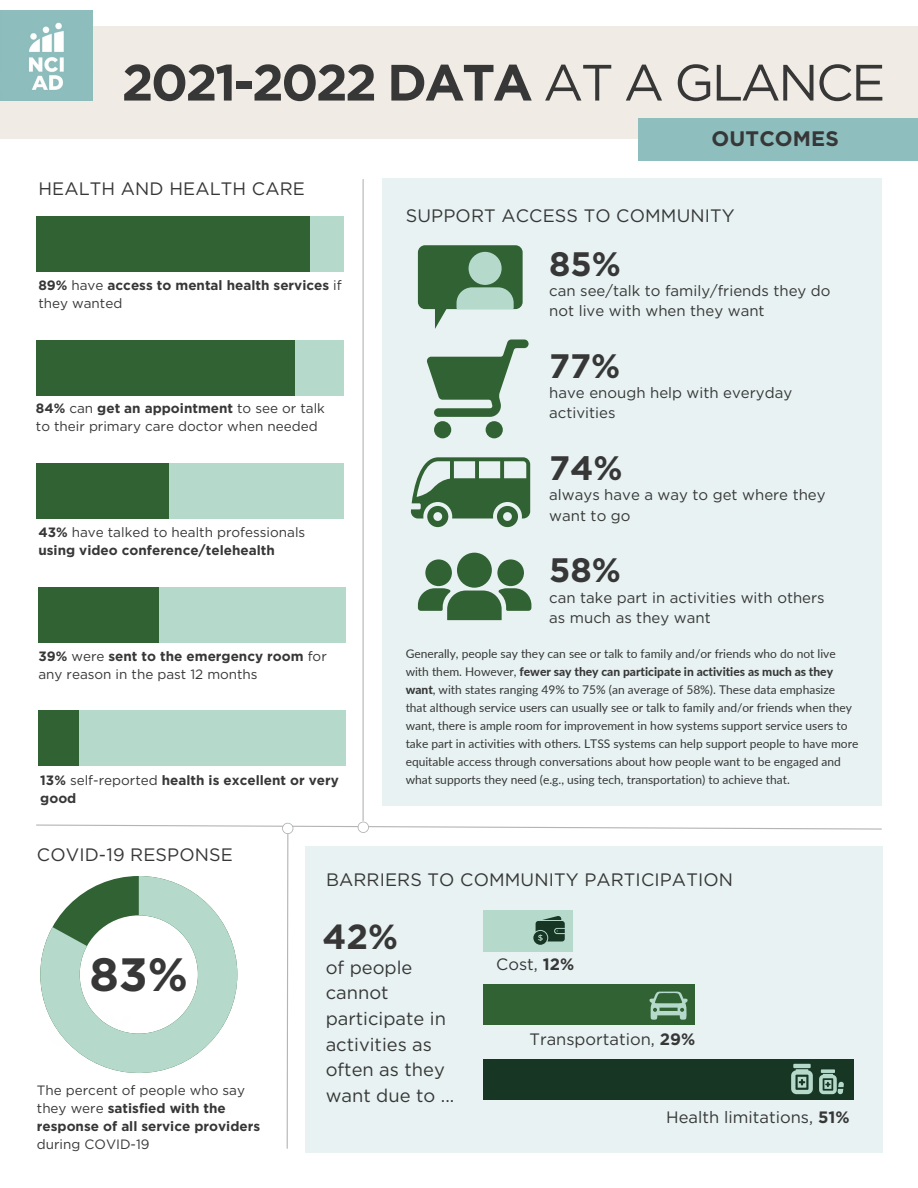
<style>
.page{position:relative;width:918px;height:1188px;background:#fff}
.page>*{position:absolute;margin:0;border:0;box-sizing:border-box;transform-origin:0 0}
.t1{font:700 51px "Gotham";letter-spacing:-.05em;color:#373737}
.t2{font:700 46.65px "Gotham";color:#373737}
.t3{font:700 34.8px "Gotham";color:#373737}
.t4{font:700 33.9px "Gotham";color:#373737}
.t5{font:700 21px "Gotham";letter-spacing:.005em;color:#373737}
.t6{font:18.3px/25.7px "Gotham";color:#373737}
.t7{font:18px "Gotham";letter-spacing:.005em;color:#373737}
.t8{font:16.5px "Gotham";color:#373737}
.t9{font:15px/20.2px "Gotham";color:#373737}
.t10{font:13.5px/18px "Gotham";color:#373737}
.t11{font:700 13.5px/18px "Gotham";color:#373737}
.t12{font:12px/18px "Lato";color:#373737}
.s1{font-weight:400}
.s2{font-weight:700}
.s3{font-weight:800}
</style>
<div class="page">
<div style="left:0;top:27px;width:918px;height:112px;background:#f0ece5"></div>
<img style="left:0;top:10px;width:92px;height:90px">
<hr style="left:363px;top:179px;width:1px;height:642px;background:#b4b4b4">
<div style="left:36px;top:217px;width:307px;height:55px;background:#b5d9cb"></div>
<div style="left:36px;top:217px;width:273px;height:55px;background:#316234"></div>
<div style="left:36px;top:464px;width:307px;height:55px;background:#b5d9cb"></div>
<div style="left:36px;top:464px;width:132px;height:55px;background:#316234"></div>
<div style="left:36px;top:340px;width:307px;height:55px;background:#b5d9cb"></div>
<div style="left:36px;top:340px;width:258px;height:55px;background:#316234"></div>
<div style="left:38px;top:587px;width:308px;height:55px;background:#b5d9cb"></div>
<div style="left:38px;top:587px;width:120px;height:55px;background:#316234"></div>
<div style="left:38px;top:710px;width:308px;height:56px;background:#b5d9cb"></div>
<div style="left:38px;top:710px;width:40px;height:56px;background:#316234"></div>
<div style="left:383px;top:179px;width:499px;height:627px;background:#e8f2f2"></div>
<svg style="left:411px;top:457px;width:119px;height:70px"></svg>
<div style="left:425px;top:559px;width:27px;height:27px;background:#316234;border-radius:50%"></div>
<div style="left:497px;top:559px;width:27px;height:27px;background:#316234;border-radius:50%"></div>
<div style="left:457px;top:553px;width:35px;height:35px;background:#316234;border-radius:50%"></div>
<svg style="left:418px;top:588px;width:113px;height:32px"></svg>
<svg style="left:427px;top:340px;width:102px;height:98px"></svg>
<svg style="left:36px;top:822px;width:847px;height:327px"></svg>
<svg style="left:418px;top:245px;width:105px;height:84px"></svg>
<div style="left:638px;top:118px;width:280px;height:43px;background:#8ebebe"></div>
<h1 class="t1" style="left:122px;top:52px;width:765px">2021-2022 DATA <span class="s1">AT A GLANCE</span></h1>
<h3 class="t7" style="left:38px;top:178px;width:268px">HEALTH AND HEALTH CARE</h3>
<p class="t11" style="left:38px;top:276px;width:305px">89% <span class="s1">have</span> access to mental health services <span class="s1">if they wanted</span></p>
<p class="t10" style="left:36px;top:399px;width:290px"><span class="s2">84%</span> can <span class="s2">get an appointment</span> to see or talk to their primary care doctor when needed</p>
<p class="t11" style="left:38px;top:523px;width:268px">43% <span class="s1">have talked to health professionals </span>using video conference/telehealth</p>
<p class="t10" style="left:38px;top:647px;width:290px"><span class="s2">39%</span> were <span class="s2">sent to the emergency room</span> for any reason in the past 12 months</p>
<p class="t11" style="left:40px;top:771px;width:300px">13% <span class="s1">self-reported</span> health is excellent or very good</p>
<h3 class="t7" style="left:37px;top:844px;width:198px">COVID-19 RESPONSE</h3>
<h3 class="t5" style="left:712px;top:126px;width:129px">OUTCOMES</h3>
<h3 class="t7" style="left:406px;top:205px;width:330px">SUPPORT ACCESS TO COMMUNITY</h3>
<p class="t4" style="left:549px;top:243px;width:73px">85%</p>
<p class="t9" style="left:549px;top:280px;width:283px">can see/talk to family/friends they do not live with when they want</p>
<p class="t4" style="left:549px;top:345px;width:73px">77%</p>
<p class="t9" style="left:549px;top:383px;width:244px">have enough help with everyday activities</p>
<p class="t4" style="left:549px;top:448px;width:75px">74%</p>
<p class="t9" style="left:549px;top:485px;width:278px">always have a way to get where they want to go</p>
<p class="t4" style="left:549px;top:550px;width:73px">58%</p>
<p class="t9" style="left:549px;top:587px;width:277px">can take part in activities with others as much as they want</p>
<p class="t12" style="left:406px;top:645px;width:454px">Generally, people say they can see or talk to family and/or friends who do not live with them. However, <span class="s3">fewer say they can participate in activities as much as they want</span>, with states ranging 49% to 75% (an average of 58%). These data emphasize that although service users can usually see or talk to family and/or friends when they want, there is ample room for improvement in how systems support service users to take part in activities with others. LTSS systems can help support people to have more equitable access through conversations about how people want to be engaged and what supports they need (e.g., using tech, transportation) to achieve that.</p>
<p class="t2" style="left:89px;top:946px;width:100px">83%</p>
<p class="t10" style="left:37px;top:1081px;width:225px">The percent of people who say they were <span class="s2">satisfied with the response of all service providers </span>during COVID-19</p>
<h3 class="t7" style="left:326px;top:868px;width:409px">BARRIERS TO COMMUNITY PARTICIPATION</h3>
<p class="t3" style="left:323px;top:916px;width:77px">42%</p>
<p class="t6" style="left:326px;top:954px;width:130px">of people cannot participate in activities as often as they want due to ...</p>
<p class="t8" style="left:496px;top:954px;width:79px">Cost, <span class="s2">12%</span></p>
<p class="t8" style="left:529px;top:1029px;width:167px">Transportation, <span class="s2">29%</span></p>
<p class="t8" style="left:666px;top:1107px;width:185px">Health limitations, <span class="s2">51%</span></p>
</div>
